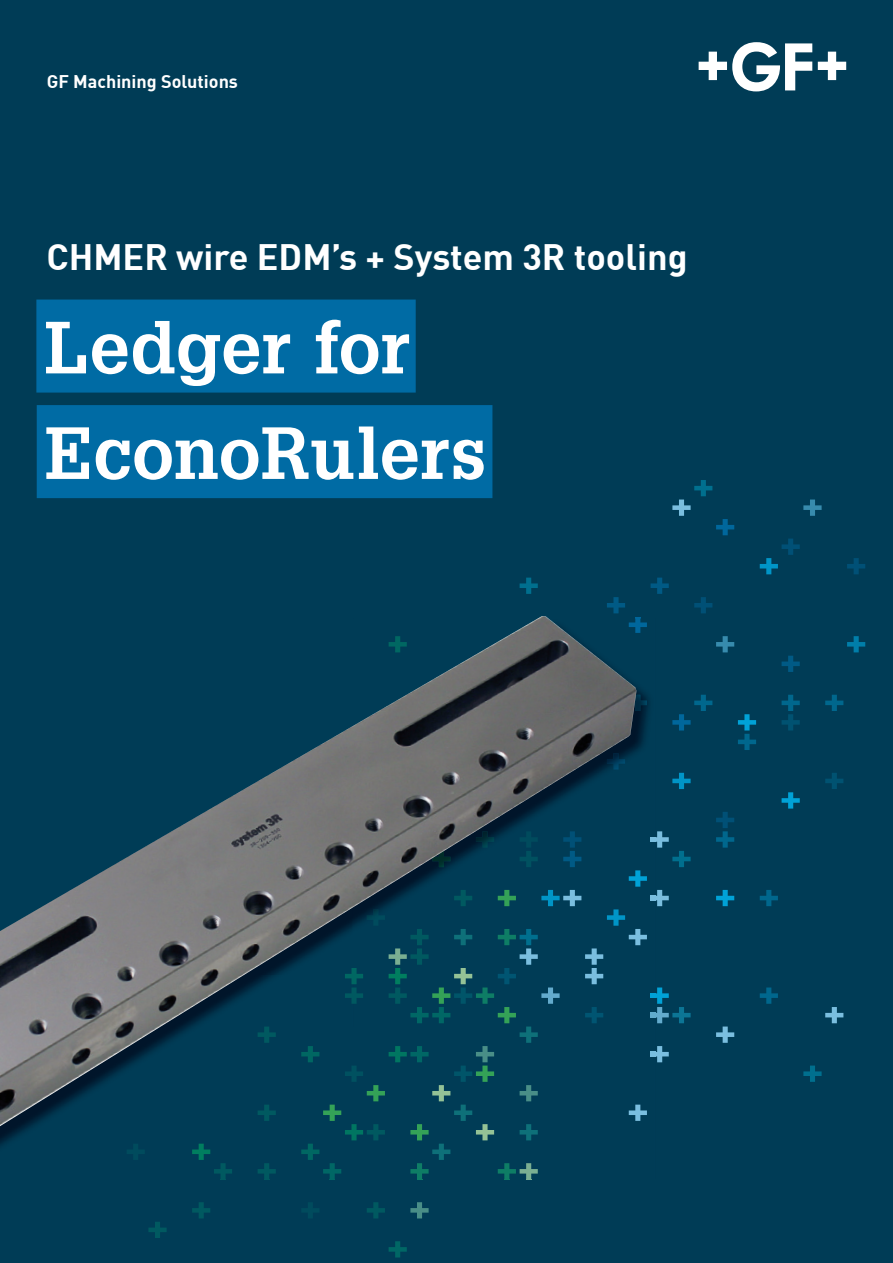
<style>
.page{position:relative;width:893px;height:1263px;background:#003c56}
.page>*{position:absolute;margin:0;border:0;box-sizing:border-box;transform-origin:0 0}
.t1{font:700 72px/105.6px "Glypha LT Pro";color:#fff}
.t2{font:700 36px "DIN";color:#fff}
.t3{font:700 18px "DIN";color:#fff}
</style>
<div class="page">
<svg style="left:699px;top:42px;width:113px;height:49px"></svg>
<svg style="left:818px;top:52px;width:28px;height:28px"></svg>
<div style="left:36px;top:300px;width:380px;height:93px;background:#006ba4"></div>
<svg style="left:410px;top:1202px;width:19px;height:16px"></svg>
<svg style="left:389px;top:1241px;width:18px;height:16px"></svg>
<svg style="left:367px;top:1202px;width:18px;height:16px"></svg>
<svg style="left:302px;top:1202px;width:17px;height:16px"></svg>
<svg style="left:148px;top:1222px;width:19px;height:16px"></svg>
<svg style="left:192px;top:1202px;width:18px;height:16px"></svg>
<svg style="left:803px;top:1065px;width:19px;height:17px"></svg>
<svg style="left:825px;top:1007px;width:18px;height:16px"></svg>
<svg style="left:716px;top:1026px;width:18px;height:17px"></svg>
<svg style="left:520px;top:578px;width:18px;height:16px"></svg>
<svg style="left:716px;top:636px;width:18px;height:16px"></svg>
<svg style="left:803px;top:499px;width:19px;height:17px"></svg>
<svg style="left:782px;top:695px;width:18px;height:35px"></svg>
<svg style="left:782px;top:792px;width:18px;height:16px"></svg>
<svg style="left:847px;top:636px;width:18px;height:16px"></svg>
<svg style="left:672px;top:773px;width:19px;height:16px"></svg>
<svg style="left:716px;top:890px;width:18px;height:16px"></svg>
<svg style="left:738px;top:714px;width:18px;height:36px"></svg>
<svg style="left:760px;top:890px;width:18px;height:16px"></svg>
<svg style="left:760px;top:987px;width:18px;height:17px"></svg>
<svg style="left:825px;top:695px;width:18px;height:16px"></svg>
<svg style="left:825px;top:773px;width:18px;height:16px"></svg>
<svg style="left:607px;top:597px;width:18px;height:16px"></svg>
<svg style="left:651px;top:578px;width:18px;height:16px"></svg>
<svg style="left:672px;top:695px;width:40px;height:35px"></svg>
<svg style="left:694px;top:597px;width:18px;height:16px"></svg>
<svg style="left:672px;top:480px;width:62px;height:55px"></svg>
<svg style="left:760px;top:539px;width:40px;height:35px"></svg>
<svg style="left:782px;top:656px;width:18px;height:16px"></svg>
<svg style="left:847px;top:558px;width:18px;height:16px"></svg>
<svg style="left:716px;top:812px;width:18px;height:36px"></svg>
<div style="left:37px;top:405px;width:455px;height:93px;background:#006ba4"></div>
<img style="left:520px;top:1163px;width:18px;height:16px">
<img style="left:432px;top:1144px;width:18px;height:16px">
<img style="left:520px;top:1126px;width:18px;height:14px">
<img style="left:476px;top:1126px;width:18px;height:14px">
<img style="left:498px;top:1163px;width:18px;height:16px">
<img style="left:410px;top:1163px;width:19px;height:16px">
<img style="left:410px;top:1126px;width:19px;height:14px">
<img style="left:323px;top:1163px;width:18px;height:16px">
<img style="left:127px;top:1144px;width:18px;height:16px">
<img style="left:258px;top:1163px;width:18px;height:16px">
<img style="left:345px;top:1126px;width:18px;height:14px">
<img style="left:367px;top:1126px;width:18px;height:14px">
<img style="left:301px;top:1144px;width:18px;height:16px">
<img style="left:192px;top:1144px;width:18px;height:16px">
<img style="left:214px;top:1163px;width:18px;height:16px">
<img style="left:636px;top:1104px;width:11px;height:17px">
<svg style="left:651px;top:831px;width:40px;height:36px"></svg>
<svg style="left:651px;top:1046px;width:18px;height:16px"></svg>
<img style="left:636px;top:929px;width:11px;height:16px">
<svg style="left:651px;top:890px;width:18px;height:16px"></svg>
<img style="left:636px;top:695px;width:11px;height:16px">
<svg style="left:651px;top:987px;width:40px;height:36px"></svg>
<img style="left:636px;top:870px;width:11px;height:17px">
<img style="left:636px;top:618px;width:11px;height:15px">
<img style="left:0;top:616px;width:636px;height:510px">
<p class="t3" style="left:47px;top:70px;width:193px">GF Machining Solutions</p>
<p class="t2" style="left:46px;top:234px;width:643px">CHMER wire EDM’s + System 3R tooling</p>
<h1 class="t1" style="left:44px;top:293px;width:444px">Ledger for<br>EconoRulers</h1>
</div>
